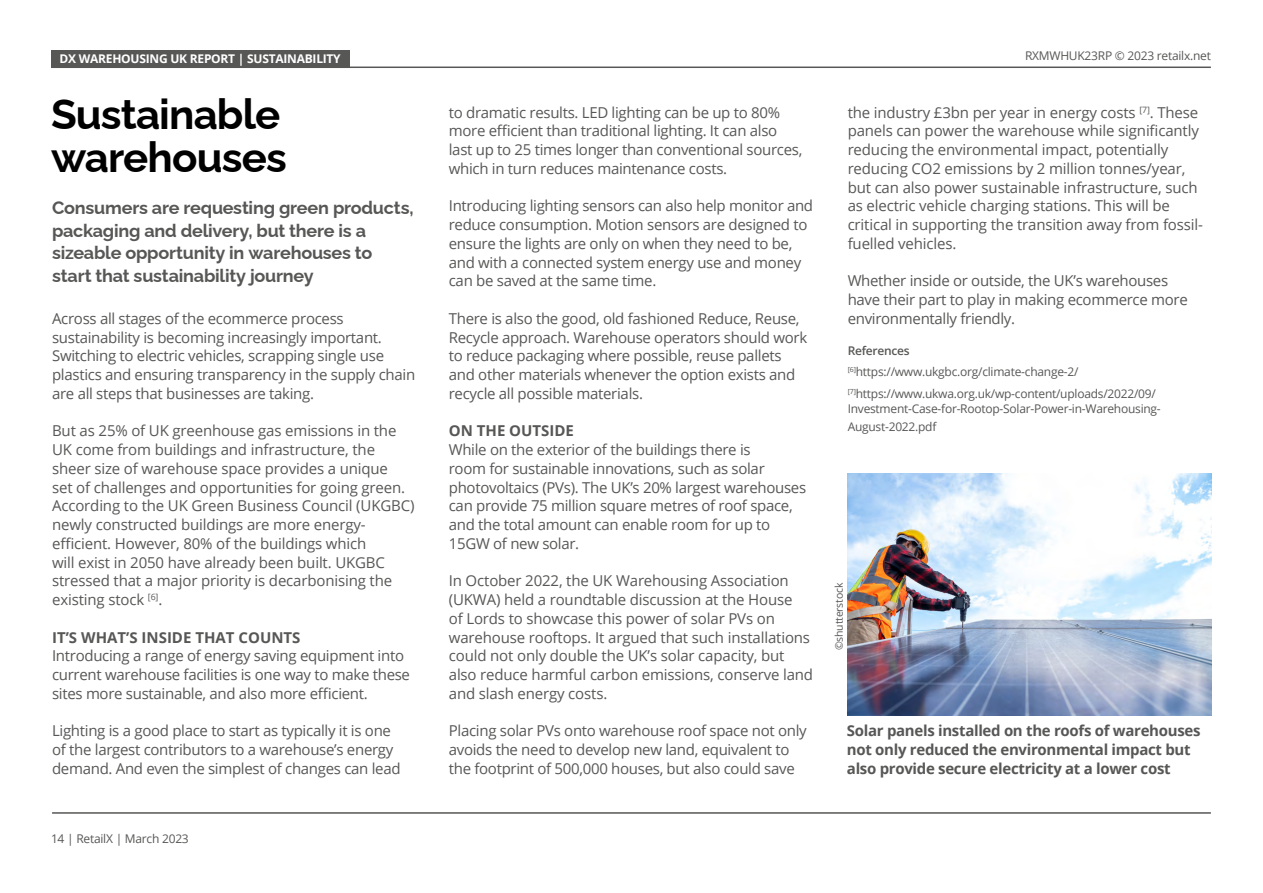
<style>
.page{position:relative;width:1263px;height:893px;background:#fff}
.page>*{position:absolute;margin:0;border:0;box-sizing:border-box;transform-origin:0 0}
.t1{font:700 42px/43.5px "Raleway";letter-spacing:-.02em;color:#000}
.t2{font:700 18px/22.5px "Raleway";letter-spacing:-.01em;color:#575756}
.t3{font:15px/18.8px "Open Sans";letter-spacing:-.02em;color:#575756}
.t4{font:700 15px/18.8px "Open Sans";letter-spacing:-.02em;color:#575756}
.t5{font:700 15px "Open Sans";color:#575756}
.t6{font:12px/21.5px "Open Sans";letter-spacing:-.02em;color:#575756}
.t7{font:700 12px "Open Sans";letter-spacing:-.02em;color:#fff}
.t8{font:700 12px "Source Sans Pro";letter-spacing:-.02em;color:#fff}
.t9{font:10.5px "Open Sans";letter-spacing:-.02em;color:#575756}
.s1{font-weight:600}
</style>
<div class="page">
<hr style="left:51px;top:67px;width:1160px;height:1px;background:#575756">
<hr style="left:52px;top:812px;width:1159px;height:2px;background:#575756">
<div style="left:51px;top:50px;width:298px;height:17px;background:#575756"></div>
<img style="left:848px;top:474px;width:364px;height:241px">
<p class="t8" style="left:57px;top:47px;width:215px">SUSTAINABILITY REPORT | INTRODUCTION</p>
<p class="t7" style="left:60px;top:50px;width:283px">DX WAREHOUSING UK REPORT | SUSTAINABILITY</p>
<h1 class="t1" style="left:51px;top:87px;width:237px">Sustainable warehouses</h1>
<p class="t2" style="left:52px;top:195px;width:363px">Consumers are requesting green products, packaging and delivery, but there is a sizeable opportunity in warehouses to start that sustainability journey</p>
<p class="t3" style="left:52px;top:309px;width:365px">Across all stages of the ecommerce process sustainability is becoming increasingly important.<br>Switching to electric vehicles, scrapping single use plastics and ensuring transparency in the supply chain are all steps that businesses are taking.</p>
<p class="t3" style="left:52px;top:421px;width:364px">But as 25% of UK greenhouse gas emissions in the UK come from buildings and infrastructure, the sheer size of warehouse space provides a unique<br>set of challenges and opportunities for going green.<br>According to the UK Green Business Council (UKGBC) newly constructed buildings are more energy&shy;efficient. However, 80% of the buildings which<br>will exist in 2050 have already been built. UKGBC stressed that a major priority is decarbonising the existing stock <sup>[6]</sup>.</p>
<p class="t5" style="left:52px;top:626px;width:250px">IT’S WHAT’S INSIDE THAT COUNTS</p>
<p class="t3" style="left:52px;top:646px;width:359px">Introducing a range of energy saving equipment into current warehouse facilities is one way to make these sites more sustainable, and also more efficient.</p>
<p class="t3" style="left:52px;top:721px;width:350px">Lighting is a good place to start as typically it is one of the largest contributors to a warehouse’s energy demand. And even the simplest of changes can lead</p>
<p class="t6" style="left:51px;top:827px;width:139px">14 | RetailX | March 2023</p>
<p class="t3" style="left:449px;top:102px;width:355px">to dramatic results. LED lighting can be up to 80% more efficient than traditional lighting. It can also last up to 25 times longer than conventional sources, which in turn reduces maintenance costs.</p>
<p class="t3" style="left:449px;top:196px;width:366px">Introducing lighting sensors can also help monitor and reduce consumption. Motion sensors are designed to ensure the lights are only on when they need to be, and with a connected system energy use and money can be saved at the same time.</p>
<p class="t3" style="left:449px;top:309px;width:360px">There is also the good, old fashioned Reduce, Reuse, Recycle approach. Warehouse operators should work to reduce packaging where possible, reuse pallets and other materials whenever the option exists and recycle all possible materials.</p>
<p class="t5" style="left:449px;top:420px;width:127px">ON THE OUTSIDE</p>
<p class="t3" style="left:449px;top:440px;width:359px">While on the exterior of the buildings there is<br>room for sustainable innovations, such as solar photovoltaics (PVs). The UK’s 20% largest warehouses can provide 75 million square metres of roof space, and the total amount can enable room for up to 15GW of new solar.</p>
<p class="t3" style="left:449px;top:571px;width:366px">In October 2022, the UK Warehousing Association (UKWA) held a roundtable discussion at the House<br>of Lords to showcase this power of solar PVs on warehouse rooftops. It argued that such installations could not only double the UK’s solar capacity, but also reduce harmful carbon emissions, conserve land and slash energy costs.</p>
<p class="t3" style="left:449px;top:721px;width:359px">Placing solar PVs onto warehouse roof space not only avoids the need to develop new land, equivalent to the footprint of 500,000 houses, but also could save</p>
<p class="t6" style="left:1025px;top:44px;width:187px">RXMWHUK23RP © 2023 retailx.net</p>
<p class="t3" style="left:848px;top:102px;width:357px">the industry £3bn per year in energy costs <sup>[7]</sup>. These panels can power the warehouse while significantly reducing the environmental impact, potentially reducing CO2 emissions by 2 million tonnes/year, but can also power sustainable infrastructure, such as electric vehicle charging stations. This will be critical in supporting the transition away from fossil&shy;fuelled vehicles.</p>
<p class="t3" style="left:848px;top:271px;width:342px">Whether inside or outside, the UK’s warehouses have their part to play in making ecommerce more environmentally friendly.</p>
<p class="t6" style="left:848px;top:340px;width:310px"><span class="s1">References<br></span><sup>[6]</sup>https://www.ukgbc.org/climate-change-2/ <sup>[7]</sup>https://www.ukwa.org.uk/wp-content/uploads/2022/09/</p>
<p class="t6" style="left:848px;top:399px;width:315px;line-height:18.8px">Investment-Case-for-Rootop-Solar-Power-in-Warehousing-<br>August-2022.pdf</p>
<p class="t9" style="left:832px;top:650px;width:69px;rotate:-90deg">©shutterstock</p>
<p class="t4" style="left:847px;top:721px;width:355px">Solar panels installed on the roofs of warehouses not only reduced the environmental impact but also provide secure electricity at a lower cost</p>
</div>
